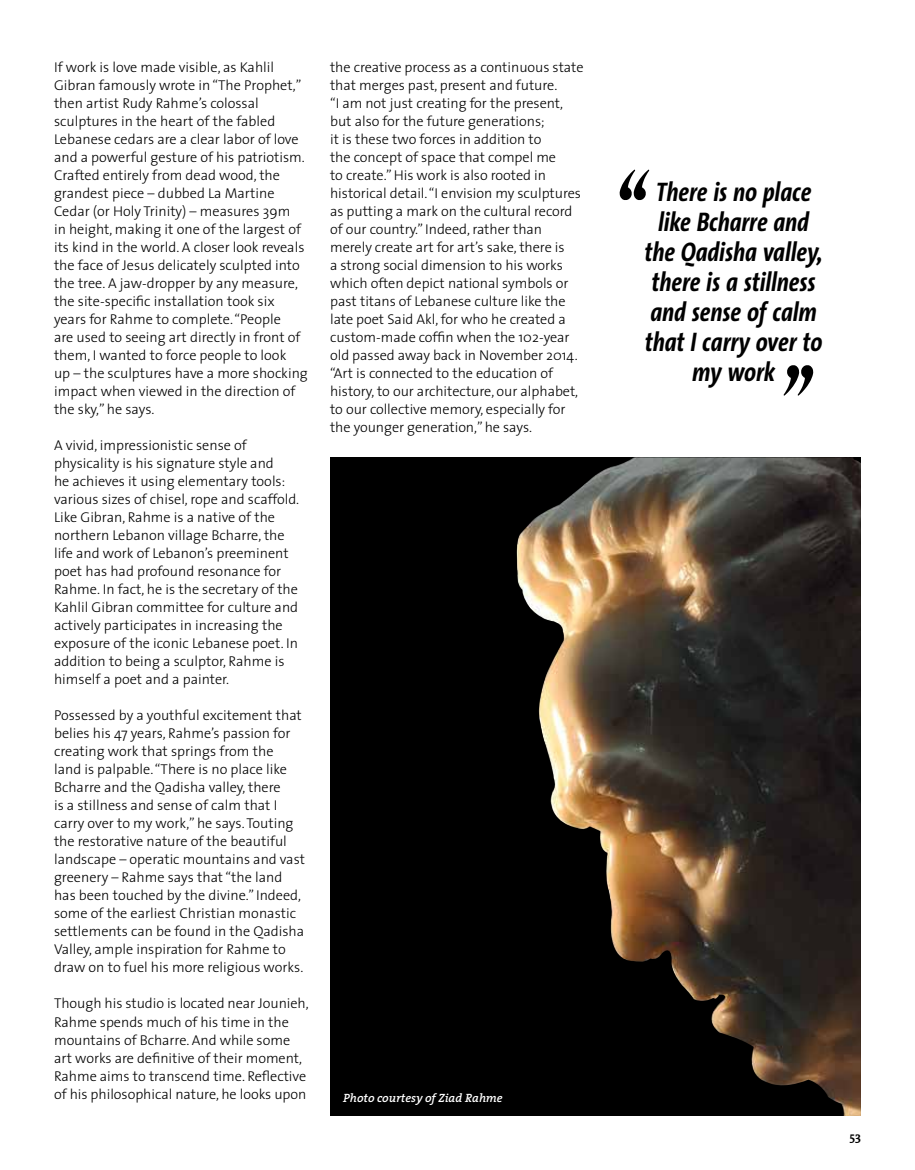
<style>
.page{position:relative;width:915px;height:1170px;background:#fff}
.page>*{position:absolute;margin:0;border:0;box-sizing:border-box;transform-origin:0 0}
.t1{font:italic 700 27px/30px "The Sans Condensed";color:#000;text-align:center}
.t2{font:300 14.25px/18px "The Sans";color:#000}
.t3{font:italic 600 12px "The Serif";color:#fff}
.t4{font:700 12px "The Antiqua B7";color:#000}
</style>
<div class="page">
<svg style="left:783px;top:365px;width:30px;height:31px"></svg>
<svg style="left:619px;top:169px;width:30px;height:31px"></svg>
<div style="left:330px;top:457px;width:530px;height:658px;background:#000"></div>
<img style="left:516px;top:457px;width:344px;height:658px">
<p class="t2" style="left:54px;top:58px;width:255px">If work is love made visible, as Kahlil Gibran famously wrote in “The Prophet,” then artist Rudy Rahme’s colossal sculptures in the heart of the fabled Lebanese cedars are a clear labor of love and a powerful gesture of his patriotism.<br>Crafted entirely from dead wood, the grandest piece – dubbed La Martine Cedar (or Holy Trinity) – measures 39m<br>in height, making it one of the largest of its kind in the world. A closer look reveals the face of Jesus delicately sculpted into the tree. A jaw-dropper by any measure, the site-specific installation took six years for Rahme to complete. “People<br>are used to seeing art directly in front of them, I wanted to force people to look<br>up – the sculptures have a more shocking impact when viewed in the direction of the sky,” he says.</p>
<p class="t2" style="left:54px;top:436px;width:246px">A vivid, impressionistic sense of physicality is his signature style and<br>he achieves it using elementary tools: various sizes of chisel, rope and scaffold.<br>Like Gibran, Rahme is a native of the northern Lebanon village Bcharre, the life and work of Lebanon’s preeminent poet has had profound resonance for Rahme. In fact, he is the secretary of the Kahlil Gibran committee for culture and actively participates in increasing the exposure of the iconic Lebanese poet. In addition to being a sculptor, Rahme is himself a poet and a painter.</p>
<p class="t2" style="left:54px;top:706px;width:252px">Possessed by a youthful excitement that belies his 47 years, Rahme’s passion for creating work that springs from the<br>land is palpable. “There is no place like Bcharre and the Qadisha valley, there<br>is a stillness and sense of calm that I carry over to my work,” he says. Touting the restorative nature of the beautiful landscape – operatic mountains and vast greenery – Rahme says that “the land has been touched by the divine.” Indeed, some of the earliest Christian monastic settlements can be found in the Qadisha Valley, ample inspiration for Rahme to draw on to fuel his more religious works.</p>
<p class="t2" style="left:54px;top:994px;width:256px">Though his studio is located near Jounieh, Rahme spends much of his time in the mountains of Bcharre. And while some art works are definitive of their moment, Rahme aims to transcend time. Reflective of his philosophical nature, he looks upon</p>
<p class="t2" style="left:330px;top:58px;width:255px">the creative process as a continuous state that merges past, present and future.<br>“I am not just creating for the present, but also for the future generations;<br>it is these two forces in addition to<br>the concept of space that compel me<br>to create.” His work is also rooted in historical detail. “I envision my sculptures as putting a mark on the cultural record of our country.” Indeed, rather than merely create art for art’s sake, there is<br>a strong social dimension to his works which often depict national symbols or past titans of Lebanese culture like the late poet Said Akl, for who he created a custom-made coffin when the 102-year old passed away back in November 2014. “Art is connected to the education of history, to our architecture, our alphabet, to our collective memory, especially for the younger generation,” he says.</p>
<p class="t3" style="left:343px;top:1087px;width:161px">Photo courtesy of Ziad Rahme</p>
<h1 class="t1" style="left:644px;top:176px;width:180px">There is no place like Bcharre and the Qadisha valley, there is a stillness and sense of calm that I carry over to my work</h1>
<p class="t4" style="left:849px;top:1130px;width:13px">53</p>
</div>
